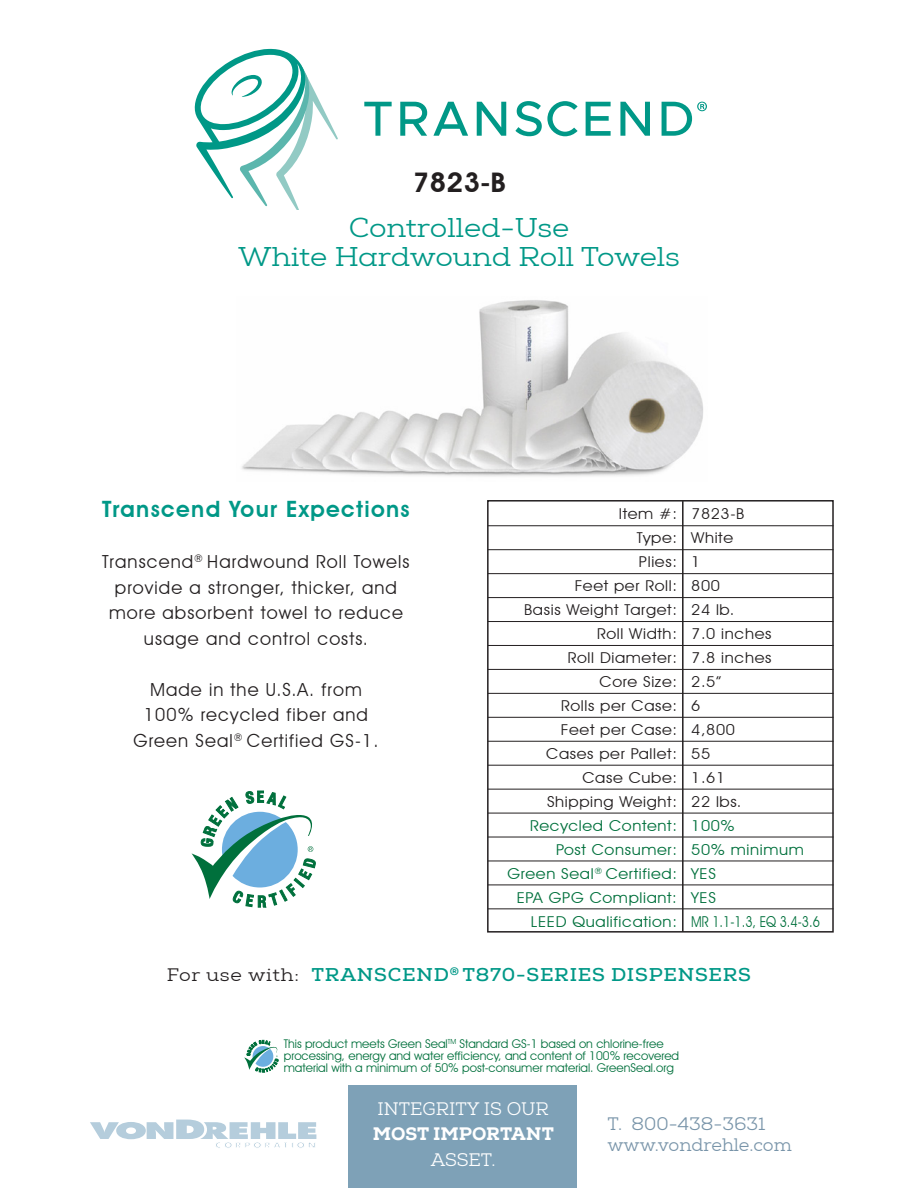
<style>
.page{position:relative;width:918px;height:1188px;background:#fff}
.page>*{position:absolute;margin:0;border:0;box-sizing:border-box;transform-origin:0 0}
.t1{font:27px "Nexa Slab";color:#009887;scale:1.08 1}
.t2{font:600 27px "Avant Garde IT Cby BT";color:#231f20;scale:1.08 1}
.t3{font:600 22.5px "Avant Garde IT Cby BT";letter-spacing:.06em;color:#009887}
.t4{font:18px/25.5px "Avant Garde IT Cby BT";letter-spacing:.06em;color:#231f20;text-align:center}
.t5{font:700 18px "Nexa Slab";letter-spacing:.04em;color:#009887;scale:1.08 1}
.t6{font:18px "Nexa Slab";color:#7894a9}
.t7{font:18px "Nexa Slab";color:#fff}
.t8{font:800 18px "Nexa Slab";color:#fff}
.t9{font:15px "Avant Garde IT Cby BT";letter-spacing:.04em;color:#231f20;scale:1.08 1}
.t10{font:15px "Avant Garde IT Cby BT";letter-spacing:.04em;color:#00703c;scale:1.08 1}
.t11{font:15px "Avant Garde IT Cby BT";letter-spacing:.04em;color:#00703c;scale:.85 1}
.t12{font:12px/12px "Avant Garde IT Cby BT";color:#00703c}
.s1{font-weight:400;color:#231f20}
</style>
<div class="page">
<div style="left:487px;top:500px;width:347px;height:433px;border:2px solid #231f20"></div>
<hr style="left:682px;top:501px;width:2px;height:431px;background:#231f20">
<hr style="left:488px;top:525px;width:345px;height:1px;background:#231f20">
<hr style="left:488px;top:549px;width:345px;height:1px;background:#231f20">
<hr style="left:488px;top:573px;width:345px;height:1px;background:#231f20">
<hr style="left:488px;top:597px;width:345px;height:1px;background:#231f20">
<hr style="left:488px;top:621px;width:345px;height:1px;background:#231f20">
<hr style="left:488px;top:645px;width:345px;height:1px;background:#231f20">
<hr style="left:488px;top:669px;width:345px;height:1px;background:#231f20">
<hr style="left:488px;top:693px;width:345px;height:1px;background:#231f20">
<hr style="left:488px;top:717px;width:345px;height:1px;background:#231f20">
<hr style="left:488px;top:741px;width:345px;height:1px;background:#231f20">
<hr style="left:488px;top:765px;width:345px;height:1px;background:#231f20">
<hr style="left:488px;top:789px;width:345px;height:1px;background:#231f20">
<hr style="left:488px;top:813px;width:345px;height:1px;background:#231f20">
<hr style="left:488px;top:837px;width:345px;height:1px;background:#231f20">
<hr style="left:488px;top:861px;width:345px;height:1px;background:#231f20">
<hr style="left:488px;top:885px;width:345px;height:1px;background:#231f20">
<hr style="left:488px;top:909px;width:345px;height:1px;background:#231f20">
<svg style="left:194px;top:49px;width:144px;height:160px"></svg>
<svg style="left:364px;top:102px;width:28px;height:34px"></svg>
<svg style="left:400px;top:102px;width:27px;height:34px"></svg>
<svg style="left:433px;top:102px;width:35px;height:34px"></svg>
<svg style="left:477px;top:102px;width:29px;height:34px"></svg>
<svg style="left:515px;top:101px;width:63px;height:35px"></svg>
<svg style="left:586px;top:102px;width:25px;height:34px"></svg>
<svg style="left:620px;top:102px;width:30px;height:34px"></svg>
<svg style="left:662px;top:102px;width:45px;height:34px"></svg>
<div style="left:348px;top:1086px;width:229px;height:102px;background:#7ea1b7"></div>
<svg style="left:90px;top:1120px;width:226px;height:28px"></svg>
<svg style="left:192px;top:790px;width:124px;height:118px"></svg>
<svg style="left:244px;top:1040px;width:35px;height:32px"></svg>
<img style="left:242px;top:300px;width:461px;height:177px">
<p class="t2" style="left:413px;top:167px;width:87px">7823-B</p>
<p class="t1" style="left:349px;top:212px;width:206px">Controlled-Use</p>
<p class="t1" style="left:238px;top:240px;width:411px">White Hardwound Roll Towels</p>
<p class="t3" style="left:102px;top:496px;width:309px">Transcend Your Expections</p>
<p class="t4" style="left:102px;top:549px;width:309px">Transcend<sup>®</sup> Hardwound Roll Towels provide a stronger, thicker, and more absorbent towel to reduce usage and control costs.</p>
<p class="t4" style="left:150px;top:677px;width:213px">Made in the U.S.A. from</p>
<p class="t4" style="left:144px;top:702px;width:225px">100% recycled fiber and</p>
<p class="t4" style="left:133px;top:728px;width:246px">Green Seal<sup>®</sup> Certified GS-1.</p>
<p class="t9" style="left:619px;top:504px;width:55px">Item #:</p>
<p class="t9" style="left:637px;top:528px;width:39px">Type:</p>
<p class="t9" style="left:639px;top:552px;width:37px">Plies:</p>
<p class="t9" style="left:575px;top:576px;width:96px">Feet per Roll:</p>
<p class="t9" style="left:524px;top:600px;width:143px">Basis Weight Target:</p>
<p class="t9" style="left:597px;top:624px;width:75px">Roll Width:</p>
<p class="t9" style="left:568px;top:648px;width:103px">Roll Diameter:</p>
<p class="t9" style="left:600px;top:672px;width:73px">Core Size:</p>
<p class="t9" style="left:561px;top:696px;width:109px">Rolls per Case:</p>
<p class="t9" style="left:561px;top:720px;width:109px">Feet per Case:</p>
<p class="t9" style="left:546px;top:744px;width:123px">Cases per Pallet:</p>
<p class="t9" style="left:582px;top:768px;width:89px">Case Cube:</p>
<p class="t9" style="left:547px;top:792px;width:122px">Shipping Weight:</p>
<p class="t10" style="left:530px;top:816px;width:138px">Recycled Content:</p>
<p class="t10" style="left:556px;top:840px;width:114px">Post Consumer:</p>
<p class="t10" style="left:507px;top:864px;width:159px">Green Seal<sup>®</sup> Certified:</p>
<p class="t10" style="left:517px;top:888px;width:150px">EPA GPG Compliant:</p>
<p class="t10" style="left:531px;top:912px;width:137px">LEED Qualification:</p>
<p class="t9" style="left:691px;top:504px;width:51px">7823-B</p>
<p class="t9" style="left:691px;top:528px;width:40px">White</p>
<p class="t9" style="left:691px;top:552px;width:10px">1</p>
<p class="t9" style="left:691px;top:576px;width:28px">800</p>
<p class="t9" style="left:691px;top:600px;width:42px">24 lb.</p>
<p class="t9" style="left:691px;top:624px;width:76px">7.0 inches</p>
<p class="t9" style="left:691px;top:648px;width:76px">7.8 inches</p>
<p class="t9" style="left:691px;top:672px;width:30px">2.5”</p>
<p class="t9" style="left:691px;top:696px;width:10px">6</p>
<p class="t9" style="left:691px;top:720px;width:42px">4,800</p>
<p class="t9" style="left:691px;top:744px;width:19px">55</p>
<p class="t9" style="left:691px;top:768px;width:33px">1.61</p>
<p class="t9" style="left:691px;top:792px;width:48px">22 lbs.</p>
<p class="t10" style="left:691px;top:816px;width:42px">100%</p>
<p class="t10" style="left:691px;top:840px;width:106px">50% minimum</p>
<p class="t10" style="left:691px;top:864px;width:24px">YES</p>
<p class="t10" style="left:691px;top:888px;width:24px">YES</p>
<p class="t11" style="left:691px;top:912px;width:153px">MR 1.1-1.3, EQ 3.4-3.6</p>
<p class="t5" style="left:167px;top:964px;width:542px"><span class="s1">For use with:</span> TRANSCEND<sup>®</sup> T870-SERIES DISPENSERS</p>
<p class="t12" style="left:284px;top:1038px;width:397px">This product meets Green Seal<sup>TM</sup> Standard GS-1 based on chlorine-free processing, energy and water efficiency, and content of 100% recovered material with a minimum of 50% post-consumer material. GreenSeal.org</p>
<p class="t7" style="left:377px;top:1098px;width:173px">INTEGRITY IS OUR</p>
<p class="t8" style="left:373px;top:1123px;width:183px">MOST IMPORTANT</p>
<p class="t7" style="left:431px;top:1149px;width:66px">ASSET.</p>
<p class="t6" style="left:608px;top:1113px;width:159px">T. 800-438-3631</p>
<p class="t6" style="left:608px;top:1134px;width:186px">www.vondrehle.com</p>
</div>
